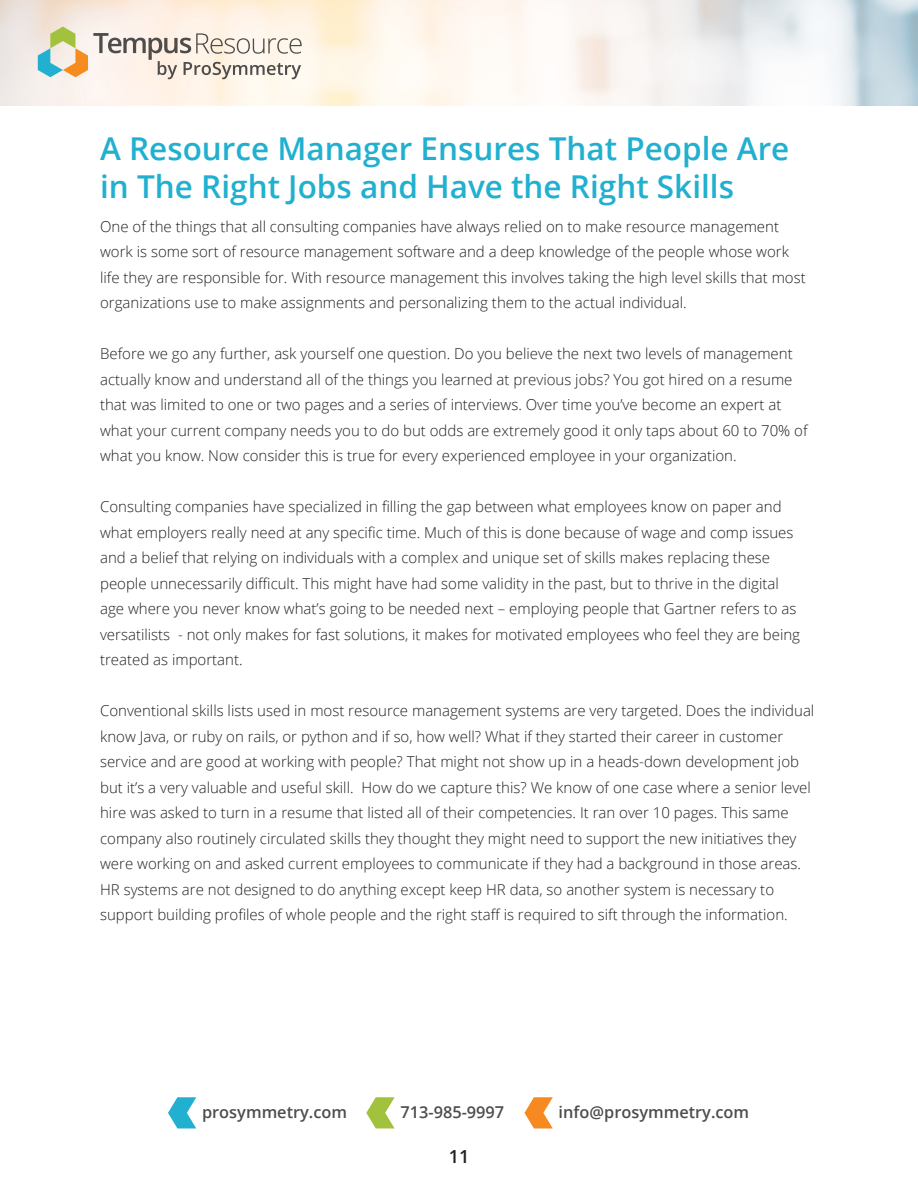
<style>
.page{position:relative;width:918px;height:1188px;background:#fff}
.page>*{position:absolute;margin:0;border:0;box-sizing:border-box;transform-origin:0 0}
.t1{font:600 31.5px/37.8px "Open Sans";color:#21b0cf}
.t2{font:600 18px "Open Sans";color:#231f20}
.t3{font:600 16.35px "Open Sans";color:#4e4d4c}
.t4{font:300 15px/25.5px "Open Sans";color:#231f20}
</style>
<div class="page">
<svg style="left:168px;top:1097px;width:28px;height:31px"></svg>
<svg style="left:366px;top:1097px;width:29px;height:31px"></svg>
<svg style="left:524px;top:1097px;width:29px;height:31px"></svg>
<svg style="left:38px;top:27px;width:264px;height:52px;background:#dcd6c8"></svg>
<p class="t1" style="left:100px;top:129px;width:691px">A Resource Manager Ensures That People Are in The Right Jobs and Have the Right Skills</p>
<p class="t4" style="left:100px;top:213px;width:707px">One of the things that all consulting companies have always relied on to make resource management work is some sort of resource management software and a deep knowledge of the people whose work life they are responsible for. With resource management this involves taking the high level skills that most organizations use to make assignments and personalizing them to the actual individual.</p>
<p class="t4" style="left:100px;top:341px;width:709px">Before we go any further, ask yourself one question. Do you believe the next two levels of management actually know and understand all of the things you learned at previous jobs? You got hired on a resume that was limited to one or two pages and a series of interviews. Over time you’ve become an expert at what your current company needs you to do but odds are extremely good it only taps about 60 to 70% of what you know. Now consider this is true for every experienced employee in your organization.</p>
<p class="t4" style="left:100px;top:494px;width:701px">Consulting companies have specialized in filling the gap between what employees know on paper and what employers really need at any specific time. Much of this is done because of wage and comp issues and a belief that relying on individuals with a complex and unique set of skills makes replacing these people unnecessarily difficult. This might have had some validity in the past, but to thrive in the digital age where you never know what’s going to be needed next – employing people that Gartner refers to as versatilists - not only makes for fast solutions, it makes for motivated employees who feel they are being treated as important.</p>
<p class="t4" style="left:100px;top:698px;width:716px">Conventional skills lists used in most resource management systems are very targeted. Does the individual know Java, or ruby on rails, or python and if so, how well? What if they started their career in customer service and are good at working with people? That might not show up in a heads-down development job but it’s a very valuable and useful skill. How do we capture this? We know of one case where a senior level hire was asked to turn in a resume that listed all of their competencies. It ran over 10 pages. This same company also routinely circulated skills they thought they might need to support the new initiatives they were working on and asked current employees to communicate if they had a background in those areas.<br>HR systems are not designed to do anything except keep HR data, so another system is necessary to support building profiles of whole people and the right staff is required to sift through the information.</p>
<p class="t3" style="left:202px;top:1101px;width:147px">prosymmetry.com</p>
<p class="t3" style="left:400px;top:1101px;width:105px">713-985-9997</p>
<p class="t3" style="left:559px;top:1101px;width:192px">info@prosymmetry.com</p>
<p class="t2" style="left:449px;top:1144px;width:22px">11</p>
</div>
